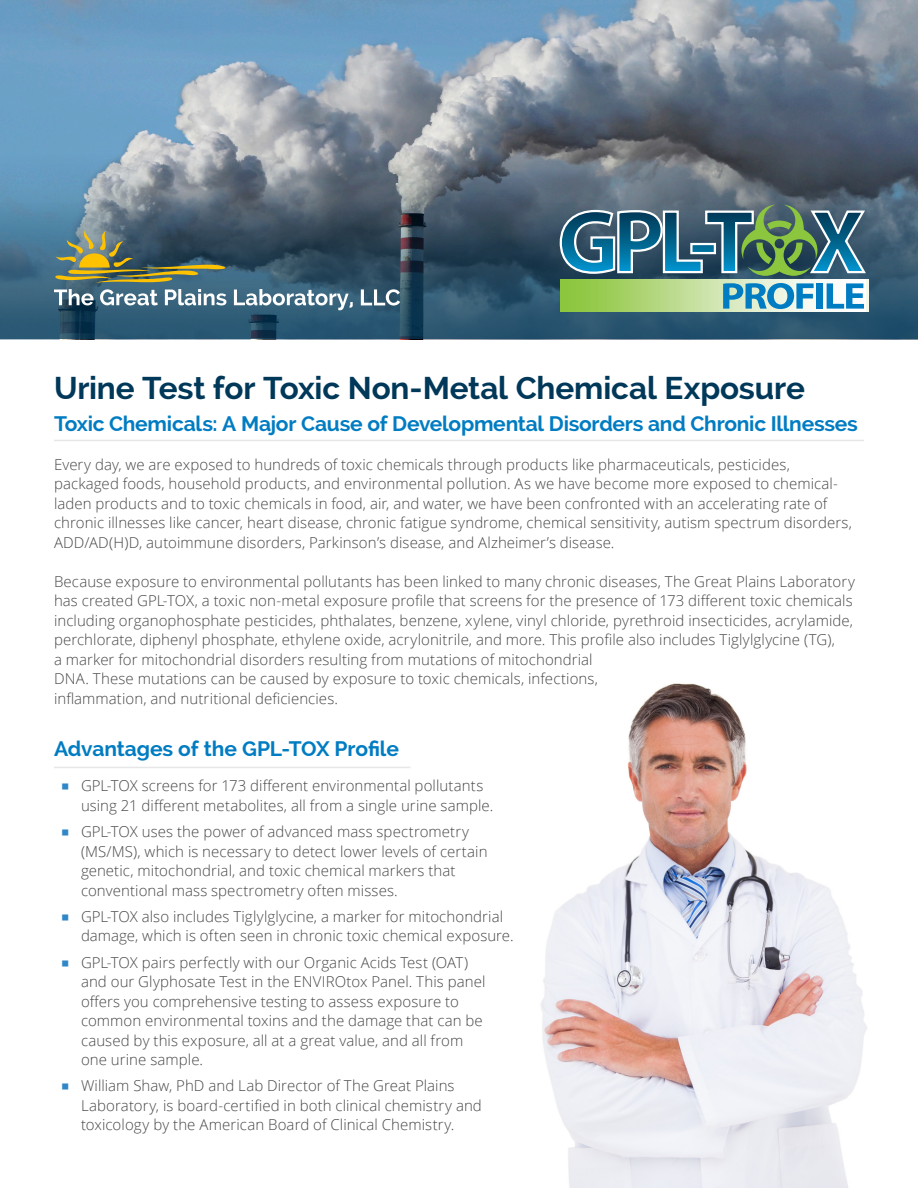
<style>
.page{position:relative;width:918px;height:1188px;background:#fff}
.page>*{position:absolute;margin:0;border:0;box-sizing:border-box;transform-origin:0 0}
.Body_Text{font:700 31.5px "Raleway";letter-spacing:-.005em;color:#003859}
.Body_Text-2{font:700 21px "Raleway";letter-spacing:-.01em;color:#007cc2}
.t1{font:300 15px/19.5px "Open Sans";letter-spacing:.005em;color:#464748}
.s1{font-family:"Orator Std";font-weight:400;color:#3087c8}
</style>
<div class="page">
<img style="left:541px;top:683px;width:326px;height:505px">
<img style="left:0;top:0;width:918px;height:129px">
<svg style="left:0;top:129px;width:918px;height:54px;background:#727f8c"></svg>
<svg style="left:0;top:183px;width:918px;height:156px;background:#3f5e72"></svg>
<hr style="left:54px;top:440px;width:810px;height:1px;background:#e6e7e9">
<hr style="left:54px;top:767px;width:356px;height:1px;background:#e6e7e9">
<img style="left:561px;top:280px;width:304px;height:32px">
<svg style="left:561px;top:205px;width:307px;height:71px;background:#4b7982"></svg>
<svg style="left:723px;top:283px;width:91px;height:26px;background:#68b1cc"></svg>
<div style="left:817px;top:283px;width:6px;height:26px;background:#007cc2"></div>
<svg style="left:827px;top:283px;width:37px;height:26px"></svg>
<svg style="left:54px;top:230px;width:299px;height:80px;background:#536b70"></svg>
<svg style="left:361px;top:289px;width:39px;height:17px"></svg>
<p class="Body_Text" style="left:54px;top:370px;width:752px">Urine Test for Toxic Non-Metal Chemical Exposure</p>
<p class="Body_Text-2" style="left:54px;top:411px;width:805px">Toxic Chemicals: A Major Cause of Developmental Disorders and Chronic Illnesses</p>
<p class="t1" style="left:54px;top:454px;width:737px">Every day, we are exposed to hundreds of toxic chemicals through products like pharmaceuticals, pesticides,</p>
<p class="t1" style="left:54px;top:474px;width:799px">packaged foods, household products, and environmental pollution. As we have become more exposed to chemical&shy;laden products and to toxic chemicals in food, air, and water, we have been confronted with an accelerating rate of chronic illnesses like cancer, heart disease, chronic fatigue syndrome, chemical sensitivity, autism spectrum disorders, ADD/AD(H)D, autoimmune disorders, Parkinson’s disease, and Alzheimer’s disease.</p>
<p class="t1" style="left:54px;top:571px;width:802px">Because exposure to environmental pollutants has been linked to many chronic diseases, The Great Plains Laboratory has created GPL-TOX, a toxic non-metal exposure profile that screens for the presence of 173 different toxic chemicals including organophosphate pesticides, phthalates, benzene, xylene, vinyl chloride, pyrethroid insecticides, acrylamide, perchlorate, diphenyl phosphate, ethylene oxide, acrylonitrile, and more. This profile also includes Tiglylglycine (TG),<br>a marker for mitochondrial disorders resulting from mutations of mitochondrial<br>DNA. These mutations can be caused by exposure to toxic chemicals, infections,<br>inflammation, and nutritional deficiencies.</p>
<p class="Body_Text-2" style="left:54px;top:737px;width:347px">Advantages of the GPL-TOX Profile</p>
<p class="t1" style="left:81px;top:776px;width:414px;text-indent:-20px"><span class="s1">■</span> GPL-TOX screens for 173 different environmental pollutants using 21 different metabolites, all from a single urine sample.</p>
<p class="t1" style="left:81px;top:822px;width:408px;text-indent:-20px"><span class="s1">■</span> GPL-TOX uses the power of advanced mass spectrometry (MS/MS), which is necessary to detect lower levels of certain genetic, mitochondrial, and toxic chemical markers that conventional mass spectrometry often misses.</p>
<p class="t1" style="left:81px;top:906px;width:434px;text-indent:-20px"><span class="s1">■</span> GPL-TOX also includes Tiglylglycine, a marker for mitochondrial damage, which is often seen in chronic toxic chemical exposure.</p>
<p class="t1" style="left:81px;top:952px;width:406px;text-indent:-20px"><span class="s1">■</span> GPL-TOX pairs perfectly with our Organic Acids Test (OAT) and our Glyphosate Test in the ENVIROtox Panel. This panel offers you comprehensive testing to assess exposure to common environmental toxins and the damage that can be caused by this exposure, all at a great value, and all from one urine sample.</p>
<p class="t1" style="left:81px;top:1076px;width:402px;text-indent:-20px"><span class="s1">■</span> William Shaw, PhD and Lab Director of The Great Plains<br>Laboratory, is board-certified in both clinical chemistry and toxicology by the American Board of Clinical Chemistry.</p>
</div>
